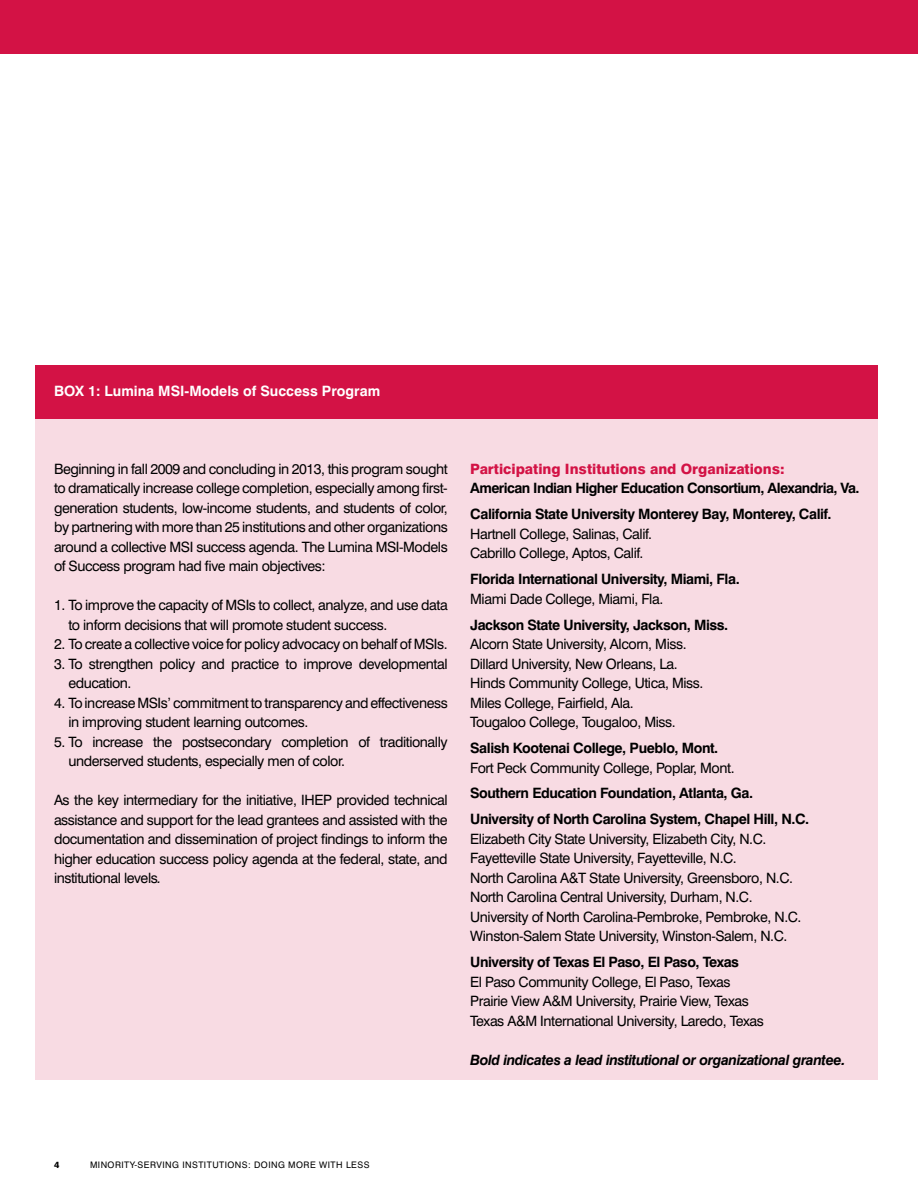
<style>
.page{position:relative;width:918px;height:1188px;background:#fff}
.page>*{position:absolute;margin:0;border:0;box-sizing:border-box;transform-origin:0 0}
.t1{font:14.25px/19.5px "Swiss 721 BT";letter-spacing:-.03em;color:#000}
.t2{font:700 14.25px/26px "Swiss 721 BT";letter-spacing:-.03em;color:#000}
.t3{font:italic 700 14.25px "Swiss 721 BT";letter-spacing:-.03em;color:#000}
.t4{font:800 14.25px "Swiss 721 BT";color:#d31245}
.t5{font:700 14.25px "Swiss 721 BT";color:#fff}
.t6{font:9px "Swiss 721 BT";letter-spacing:.05em;color:#000}
.t7{font:800 9px "Swiss 721 BT";color:#000}
.s1{font-style:italic}
</style>
<div class="page">
<div style="left:0;top:0;width:918px;height:54px;background:#d31245"></div>
<div style="left:36px;top:418px;width:842px;height:662px;background:#f8dbe3"></div>
<div style="left:36px;top:365px;width:842px;height:54px;background:#d31245"></div>
<p class="t5" style="left:54px;top:382px;width:328px">BOX 1: Lumina MSI-Models of Success Program</p>
<p class="t1" style="left:54px;top:459px;width:395px;text-align:justify">Beginning in fall 2009 and concluding in 2013, this program sought to dramatically increase college completion, especially among first&shy;generation students, low-income students, and students of color, by partnering with more than 25 institutions and other organizations around a collective MSI success agenda. The Lumina MSI-Models of Success program had five main objectives:</p>
<p class="t1" style="left:68px;top:595px;width:381px;text-indent:-14px">1. To improve the capacity of MSI s to collect, analyze, and use data to inform decisions that will promote student success.</p>
<p class="t1" style="left:54px;top:634px;width:395px">2. To create a collective voice for policy advocacy on behalf of MSI s.</p>
<p class="t1" style="left:68px;top:654px;width:381px;text-indent:-14px">3. To strengthen policy and practice to improve developmental education.</p>
<p class="t1" style="left:68px;top:693px;width:381px;text-indent:-14px">4. To increase MSIs’ commitment to transparency and effectiveness in improving student learning outcomes.</p>
<p class="t1" style="left:68px;top:732px;width:381px;text-indent:-14px">5. To increase the postsecondary completion of traditionally underserved students, especially men of color.</p>
<p class="t1" style="left:54px;top:790px;width:256px">As the key intermediary for the initiative, IHEP</p>
<p class="t1" style="left:54px;top:790px;width:395px;text-align:justify;text-indent:282px">provided technical assistance and support for the lead grantees and assisted with the documentation and dissemination of project findings to inform the higher education success policy agenda at the federal, state, and institutional levels<span class="s1">.</span></p>
<p class="t4" style="left:470px;top:460px;width:316px">Participating Institutions and Organizations:</p>
<p class="t2" style="left:470px;top:475px;width:391px">American Indian Higher Education Consortium, Alexandria, Va.<br>California State University Monterey Bay, Monterey, Calif.</p>
<p class="t1" style="left:470px;top:524px;width:183px">Hartnell College, Salinas, Calif.<br>Cabrillo College, Aptos, Calif.</p>
<p class="t2" style="left:470px;top:566px;width:271px">Florida International University, Miami, Fla.</p>
<p class="t1" style="left:470px;top:589px;width:195px">Miami Dade College, Miami, Fla.</p>
<p class="t2" style="left:470px;top:611px;width:259px">Jackson State University, Jackson, Miss.</p>
<p class="t1" style="left:470px;top:634px;width:235px">Alcorn State University, Alcorn, Miss.<br>Dillard University, New Orleans, La.<br>Hinds Community College, Utica, Miss.<br>Miles College, Fairfield, Ala.<br>Tougaloo College, Tougaloo, Miss.</p>
<p class="t2" style="left:470px;top:735px;width:250px">Salish Kootenai College, Pueblo, Mont.</p>
<p class="t1" style="left:470px;top:758px;width:266px">Fort Peck Community College, Poplar, Mont.</p>
<p class="t2" style="left:470px;top:780px;width:341px">Southern Education Foundation, Atlanta, Ga.<br>University of North Carolina System, Chapel Hill, N.C.</p>
<p class="t1" style="left:470px;top:829px;width:333px">Elizabeth City State University, Elizabeth City, N.C.<br>Fayetteville State University, Fayetteville, N.C.<br>North Carolina A&amp;T State University, Greensboro, N.C.<br>North Carolina Central University, Durham, N.C.<br>University of North Carolina-Pembroke, Pembroke, N.C.<br>Winston-Salem State University, Winston-Salem, N.C.</p>
<p class="t2" style="left:470px;top:949px;width:270px">University of Texas El Paso, El Paso, Texas</p>
<p class="t1" style="left:470px;top:972px;width:295px">El Paso Community College, El Paso, Texas<br>Prairie View A&amp;M University, Prairie View, Texas<br>Texas A&amp;M I nternational University, Laredo, Texas</p>
<p class="t3" style="left:470px;top:1051px;width:377px">Bold indicates a lead institutional or organizational grantee.</p>
<p class="t7" style="left:54px;top:1159px;width:7px">4</p>
<p class="t6" style="left:90px;top:1159px;width:281px">Minority-Serving I nstitutions: Doing More with Less</p>
</div>
